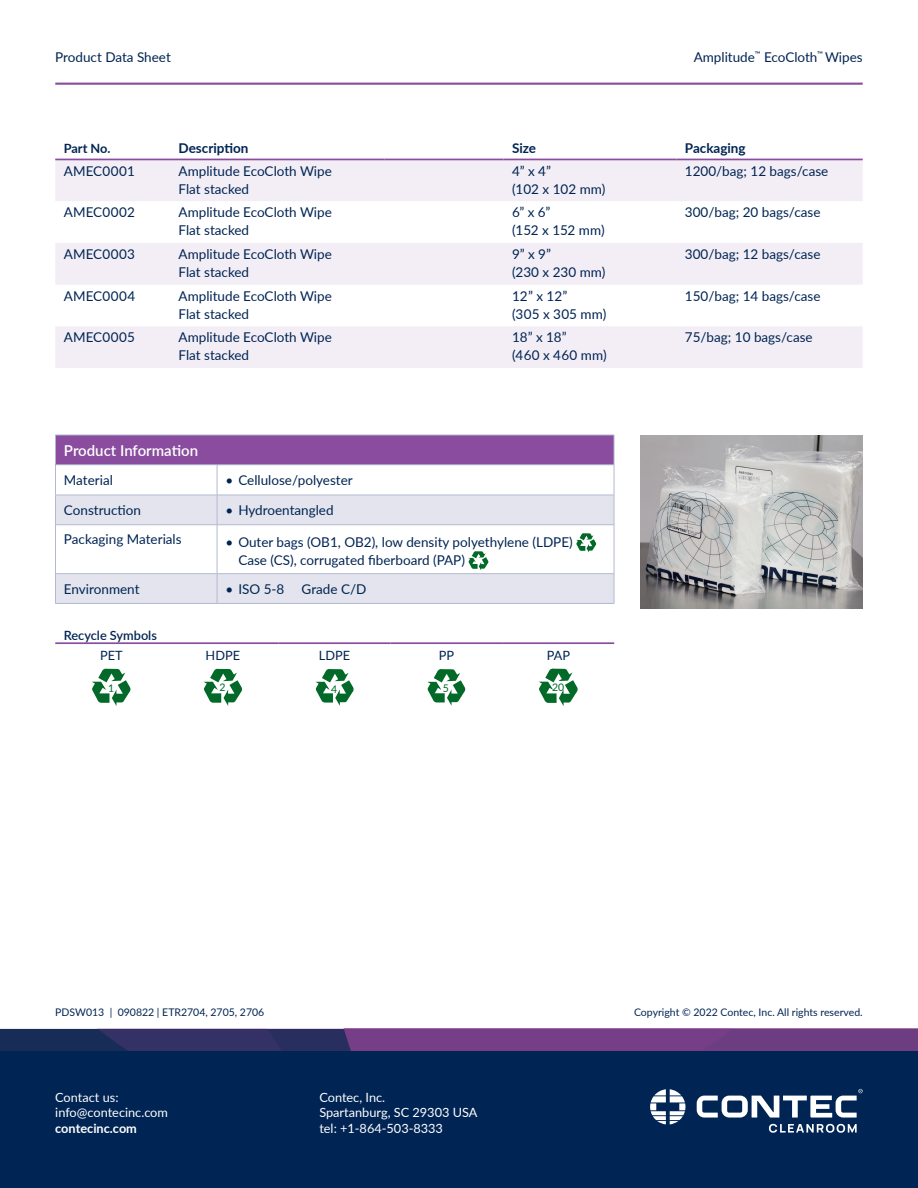
<style>
.page{position:relative;width:918px;height:1188px;background:#fff}
.page>*{position:absolute;margin:0;border:0;box-sizing:border-box;transform-origin:0 0}
.Table_heading-white{font:600 15px "Lato";color:#fff}
.Packaging_table_text{font:13.5px/18px "Lato";color:#002453}
.t1{font:700 13.5px "Lato";color:#002453}
.Table_text{font:13.5px "Lato";color:#002453}
.Packaging_table_text-2{font:13.5px/18px "Lato";letter-spacing:.02em;color:#002453}
.t2{font:12.75px/15.3px "Lato";color:#fff}
.Packaging_table_text-3{font:12.75px "Lato";color:#002453}
.Packaging_table_text-4{font:600 12.75px "Lato";color:#002453}
.t3{font:700 12.75px "Lato";color:#fff}
._04__Body_text{font:700 12.75px "Lato";letter-spacing:-.01em;color:#002453}
.t4{font:10.5px "Lato";color:#002453}
.t5{font:10.5px "Lato";color:#026928}
</style>
<div class="page">
<div style="left:0;top:1039px;width:918px;height:149px;background:#002453"></div>
<svg style="left:769px;top:1124px;width:88px;height:9px"></svg>
<svg style="left:697px;top:1089px;width:166px;height:29px"></svg>
<svg style="left:650px;top:1089px;width:35px;height:35px"></svg>
<svg style="left:0;top:1029px;width:918px;height:21px;background:#563876"></svg>
<hr style="left:55px;top:83px;width:808px;height:2px;background:#894c9e">
<svg style="left:55px;top:160px;width:808px;height:208px;fill:#f3eef6"></svg>
<hr style="left:55px;top:159px;width:115px;height:1px;background:#894c9e">
<hr style="left:170px;top:159px;width:215px;height:1px;background:#894c9e">
<hr style="left:385px;top:159px;width:119px;height:1px;background:#894c9e">
<hr style="left:504px;top:159px;width:172px;height:1px;background:#894c9e">
<hr style="left:676px;top:159px;width:187px;height:1px;background:#894c9e">
<div style="left:55px;top:435px;width:559px;height:30px;background:#894c9e"></div>
<svg style="left:56px;top:496px;width:558px;height:107px;fill:#e3e4ed"></svg>
<hr style="left:55px;top:435px;width:162px;height:1px;background:#b3bad0">
<hr style="left:55px;top:435px;width:1px;height:30px;background:#b3bad0">
<hr style="left:217px;top:435px;width:397px;height:1px;background:#b3bad0">
<hr style="left:614px;top:435px;width:1px;height:30px;background:#b3bad0">
<hr style="left:55px;top:464px;width:162px;height:1px;background:#b3bad0">
<hr style="left:55px;top:465px;width:1px;height:30px;background:#b3bad0">
<hr style="left:217px;top:464px;width:397px;height:1px;background:#b3bad0">
<hr style="left:217px;top:465px;width:1px;height:30px;background:#b3bad0">
<hr style="left:614px;top:465px;width:1px;height:30px;background:#b3bad0">
<hr style="left:55px;top:495px;width:162px;height:1px;background:#b3bad0">
<hr style="left:55px;top:495px;width:1px;height:30px;background:#b3bad0">
<hr style="left:217px;top:495px;width:397px;height:1px;background:#b3bad0">
<hr style="left:217px;top:495px;width:1px;height:30px;background:#b3bad0">
<hr style="left:614px;top:495px;width:1px;height:30px;background:#b3bad0">
<hr style="left:55px;top:524px;width:162px;height:1px;background:#b3bad0">
<hr style="left:55px;top:525px;width:1px;height:48px;background:#b3bad0">
<hr style="left:217px;top:524px;width:397px;height:1px;background:#b3bad0">
<hr style="left:217px;top:525px;width:1px;height:48px;background:#b3bad0">
<hr style="left:614px;top:525px;width:1px;height:48px;background:#b3bad0">
<hr style="left:55px;top:573px;width:162px;height:1px;background:#b3bad0">
<svg style="left:55px;top:574px;width:1px;height:29px"></svg>
<hr style="left:217px;top:573px;width:397px;height:1px;background:#b3bad0">
<svg style="left:217px;top:574px;width:1px;height:29px"></svg>
<svg style="left:614px;top:574px;width:1px;height:29px"></svg>
<hr style="left:55px;top:603px;width:162px;height:1px;background:#b3bad0">
<hr style="left:217px;top:603px;width:397px;height:1px;background:#b3bad0">
<svg style="left:576px;top:533px;width:20px;height:19px"></svg>
<svg style="left:468px;top:551px;width:20px;height:19px"></svg>
<hr style="left:55px;top:642px;width:112px;height:2px;background:#894c9e">
<hr style="left:167px;top:642px;width:112px;height:2px;background:#894c9e">
<hr style="left:279px;top:642px;width:111px;height:2px;background:#894c9e">
<hr style="left:390px;top:642px;width:112px;height:2px;background:#894c9e">
<hr style="left:502px;top:642px;width:112px;height:2px;background:#894c9e">
<svg style="left:92px;top:669px;width:39px;height:37px"></svg>
<svg style="left:204px;top:669px;width:38px;height:37px"></svg>
<svg style="left:316px;top:669px;width:38px;height:37px"></svg>
<svg style="left:427px;top:669px;width:38px;height:37px"></svg>
<svg style="left:539px;top:669px;width:39px;height:37px"></svg>
<img style="left:640px;top:435px;width:223px;height:173px">
<p class="Packaging_table_text" style="left:55px;top:47px;width:117px">Product Data Sheet</p>
<p class="Packaging_table_text" style="left:694px;top:47px;width:170px">Amplitude<sup>™</sup> EcoCloth<sup>™</sup> Wipes</p>
<p class="_04__Body_text" style="left:64px;top:139px;width:48px">Part No.</p>
<p class="t1" style="left:179px;top:138px;width:71px">Description</p>
<p class="t1" style="left:512px;top:138px;width:26px">Size</p>
<p class="t1" style="left:685px;top:138px;width:62px">Packaging</p>
<p class="Packaging_table_text" style="left:64px;top:161px;width:73px">AMEC0001</p>
<p class="Packaging_table_text" style="left:179px;top:161px;width:155px">Amplitude EcoCloth Wipe<br>Flat stacked</p>
<p class="Packaging_table_text" style="left:512px;top:161px;width:95px">4” x 4”<br>(102 x 102 mm)</p>
<p class="Packaging_table_text" style="left:685px;top:161px;width:145px">1200/bag; 12 bags/case</p>
<p class="Packaging_table_text" style="left:64px;top:203px;width:73px">AMEC0002</p>
<p class="Packaging_table_text" style="left:179px;top:203px;width:155px">Amplitude EcoCloth Wipe<br>Flat stacked</p>
<p class="Packaging_table_text" style="left:512px;top:203px;width:94px">6” x 6”<br>(152 x 152 mm)</p>
<p class="Packaging_table_text" style="left:685px;top:203px;width:137px">300/bag; 20 bags/case</p>
<p class="Packaging_table_text" style="left:64px;top:245px;width:73px">AMEC0003</p>
<p class="Packaging_table_text" style="left:179px;top:245px;width:155px">Amplitude EcoCloth Wipe<br>Flat stacked</p>
<p class="Packaging_table_text" style="left:512px;top:245px;width:95px">9” x 9”<br>(230 x 230 mm)</p>
<p class="Packaging_table_text" style="left:685px;top:245px;width:137px">300/bag; 12 bags/case</p>
<p class="Packaging_table_text" style="left:64px;top:286px;width:73px">AMEC0004</p>
<p class="Packaging_table_text" style="left:179px;top:286px;width:155px">Amplitude EcoCloth Wipe<br>Flat stacked</p>
<p class="Packaging_table_text" style="left:512px;top:286px;width:96px">12” x 12”<br>(305 x 305 mm)</p>
<p class="Packaging_table_text" style="left:685px;top:286px;width:137px">150/bag; 14 bags/case</p>
<p class="Packaging_table_text" style="left:64px;top:328px;width:73px">AMEC0005</p>
<p class="Packaging_table_text" style="left:179px;top:328px;width:155px">Amplitude EcoCloth Wipe<br>Flat stacked</p>
<p class="Packaging_table_text-2" style="left:512px;top:328px;width:96px">18” x 18”<br>(460 x 460 mm)</p>
<p class="Packaging_table_text" style="left:685px;top:328px;width:129px">75/bag; 10 bags/case</p>
<p class="Table_heading-white" style="left:64px;top:440px;width:136px">Product Information</p>
<p class="Table_text" style="left:64px;top:471px;width:50px">Material</p>
<p class="Packaging_table_text" style="left:226px;top:471px;width:129px">• Cellulose/polyester</p>
<p class="Table_text" style="left:64px;top:501px;width:79px">Construction</p>
<p class="Packaging_table_text" style="left:226px;top:501px;width:110px">• Hydroentangled</p>
<p class="Packaging_table_text" style="left:64px;top:530px;width:119px">Packaging Materials</p>
<p class="Packaging_table_text" style="left:238px;top:533px;width:336px;text-indent:-13px">• Outer bags (OB1, OB2), low density polyethylene (LDPE)<br>Case (CS), corrugated fiberboard (PAP)</p>
<p class="Packaging_table_text" style="left:64px;top:580px;width:77px">Environment</p>
<p class="Packaging_table_text" style="left:226px;top:580px;width:60px">• ISO 5-8</p>
<p class="Packaging_table_text" style="left:302px;top:580px;width:66px">Grade C/D</p>
<p class="Packaging_table_text-4" style="left:64px;top:626px;width:95px">Recycle Symbols</p>
<p class="Packaging_table_text-3" style="left:100px;top:646px;width:24px">PET</p>
<p class="Packaging_table_text-3" style="left:206px;top:646px;width:36px">HDPE</p>
<p class="Packaging_table_text-3" style="left:319px;top:646px;width:33px">LDPE</p>
<p class="Packaging_table_text-3" style="left:439px;top:646px;width:17px">PP</p>
<p class="Packaging_table_text-3" style="left:547px;top:646px;width:25px">PAP</p>
<p class="t5" style="left:108px;top:681px;width:8px">1</p>
<p class="t5" style="left:219px;top:680px;width:8px">2</p>
<p class="t5" style="left:331px;top:681px;width:8px">4</p>
<p class="t5" style="left:443px;top:680px;width:8px">5</p>
<p class="t5" style="left:552px;top:680px;width:14px">20</p>
<p class="t4" style="left:55px;top:1005px;width:211px">PDSW013 | 090822 | ETR2704, 2705, 2706</p>
<p class="t4" style="left:634px;top:1005px;width:230px">Copyright © 2022 Contec, Inc. All rights reserved.</p>
<p class="t2" style="left:55px;top:1089px;width:114px">Contact us: info@contecinc.com</p>
<p class="t3" style="left:55px;top:1119px;width:83px">contecinc.com</p>
<p class="t2" style="left:319px;top:1089px;width:160px">Contec, Inc.<br>Spartanburg, SC 29303 USA tel: +1-864-503-8333</p>
</div>
